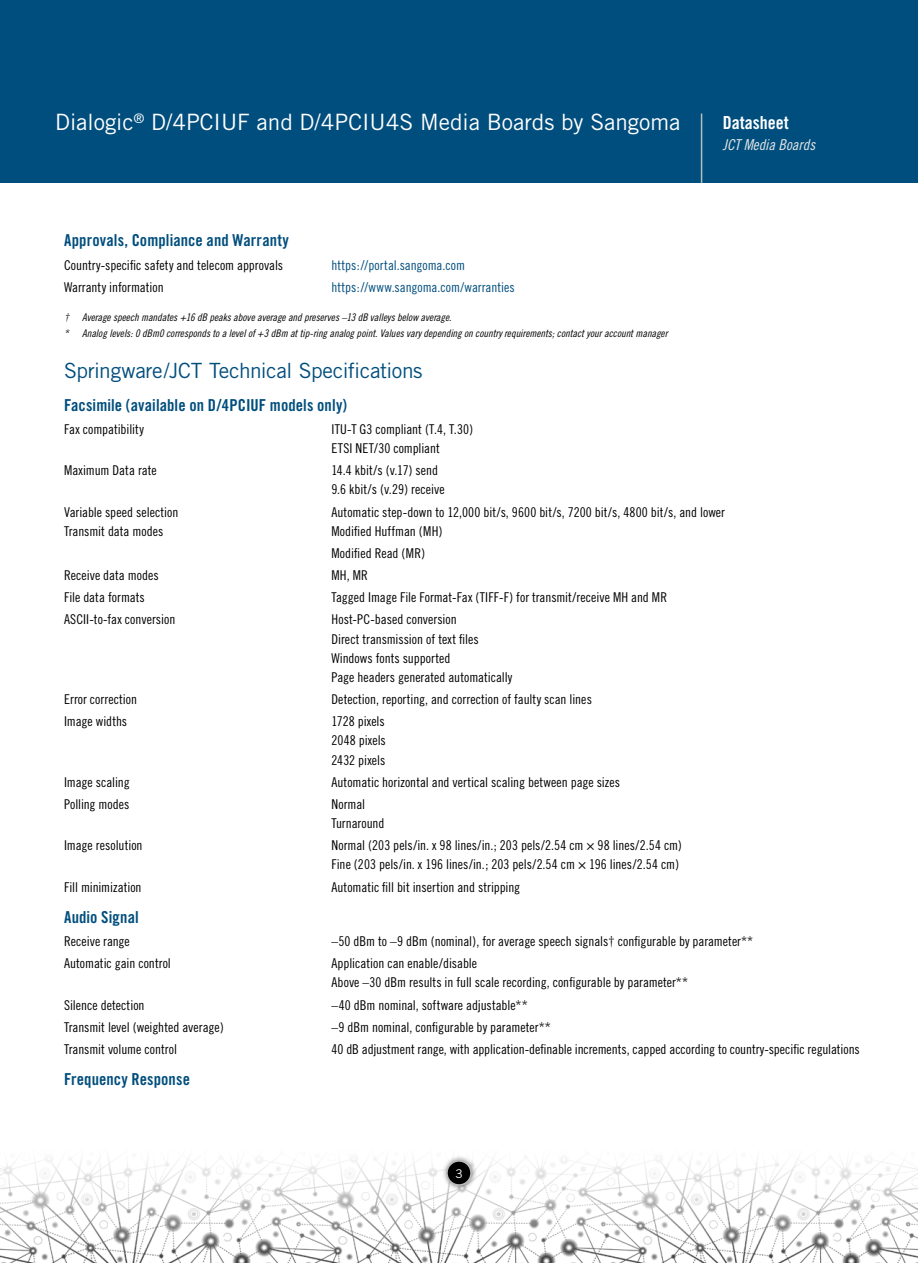
<style>
.page{position:relative;width:918px;height:1263px;background:#fff}
.page>*{position:absolute;margin:0;border:0;box-sizing:border-box;transform-origin:0 0}
.t1{font:22.5px "Trade Gothic";color:#fff}
.t2{font:21px "Trade Gothic";letter-spacing:-.015em;color:#004e7d}
.t3{font:18px "Trade Gothic Bold Cond Twenty";color:#fff}
.t4{font:16.5px "Trade Gothic Bold Cond Twenty";letter-spacing:.005em;color:#004e7d}
.t5{font:15px "Trade Gothic Cond Eighteen Obl";color:#e6e7e8}
.t6{font:13.5px/19.2px "Trade Gothic Cond Eighteen";color:#000}
.t7{font:13.5px "Trade Gothic Cond Eighteen";color:#004e7d}
.t8{font:12px "Trade Gothic";color:#fff}
.t9{font:10.5px/16.2px "Trade Gothic Cond Eighteen Obl";letter-spacing:-.005em;color:#000}
</style>
<div class="page">
<div style="left:0;top:0;width:918px;height:183px;background:#004e7d"></div>
<hr style="left:701px;top:113px;width:1px;height:70px;background:#babcbe">
<img style="left:0;top:1158px;width:918px;height:105px">
<div style="left:441px;top:1154px;width:36px;height:37px;background:#000;opacity:.45"></div>
<div style="left:447px;top:1161px;width:24px;height:24px;background:#000;border-radius:50%"></div>
<div style="left:446px;top:1160px;width:26px;height:26px;border:2px solid #babcbe;border-radius:50%"></div>
<h1 class="t1" style="left:55px;top:109px;width:627px">Dialogic<sup>®</sup> D/4PCIUF and D/4PCIU4S Media Boards by Sangoma</h1>
<h3 class="t3" style="left:723px;top:112px;width:67px">Datasheet</h3>
<p class="t5" style="left:723px;top:136px;width:94px">JCT Media Boards</p>
<p class="t4" style="left:64px;top:231px;width:226px">Approvals, Compliance and Warranty</p>
<p class="t6" style="left:64px;top:255px;width:221px">Country-specific safety and telecom approvals</p>
<p class="t7" style="left:331px;top:257px;width:135px">https://portal.sangoma.com</p>
<p class="t6" style="left:64px;top:277px;width:101px">Warranty information</p>
<p class="t7" style="left:331px;top:279px;width:185px">https://www.sangoma.com/warranties</p>
<p class="t9" style="left:64px;top:309px;width:605px">† Average speech mandates +16 dB peaks above average and preserves –13 dB valleys below average.<br>* Analog levels: 0 dBm0 corresponds to a level of +3 dBm at tip-ring analog point. Values vary depending on country requirements; contact your account manager</p>
<h2 class="t2" style="left:64px;top:358px;width:360px">Springware/JCT Technical Specifications</h2>
<p class="t4" style="left:64px;top:395px;width:285px">Facsimile (available on D/4PCIUF models only)</p>
<p class="t6" style="left:64px;top:419px;width:81px">Fax compatibility</p>
<p class="t6" style="left:331px;top:419px;width:143px">ITU-T G3 compliant (T.4, T.30)<br>ETSI NET/30 compliant</p>
<p class="t6" style="left:64px;top:461px;width:94px">Maximum Data rate</p>
<p class="t6" style="left:331px;top:461px;width:115px">14.4 kbit/s (v.17) send<br>9.6 kbit/s (v.29) receive</p>
<p class="t6" style="left:64px;top:502px;width:116px">Variable speed selection</p>
<p class="t6" style="left:331px;top:502px;width:395px">Automatic step-down to 12,000 bit/s, 9600 bit/s, 7200 bit/s, 4800 bit/s, and lower</p>
<p class="t6" style="left:64px;top:521px;width:101px">Transmit data modes</p>
<p class="t6" style="left:331px;top:520px;width:113px;line-height:22.2px">Modified Huffman (MH)<br>Modified Read (MR)</p>
<p class="t6" style="left:64px;top:566px;width:96px">Receive data modes</p>
<p class="t6" style="left:331px;top:566px;width:38px">MH, MR</p>
<p class="t6" style="left:64px;top:588px;width:82px">File data formats</p>
<p class="t6" style="left:331px;top:588px;width:337px">Tagged Image File Format-Fax (TIFF-F) for transmit/receive MH and MR</p>
<p class="t6" style="left:64px;top:610px;width:113px">ASCII-to-fax conversion</p>
<p class="t6" style="left:331px;top:610px;width:182px">Host-PC-based conversion<br>Direct transmission of text files<br>Windows fonts supported<br>Page headers generated automatically</p>
<p class="t6" style="left:64px;top:689px;width:75px">Error correction</p>
<p class="t6" style="left:331px;top:689px;width:262px">Detection, reporting, and correction of faulty scan lines</p>
<p class="t6" style="left:64px;top:712px;width:65px">Image widths</p>
<p class="t6" style="left:331px;top:712px;width:56px;text-align:justify">1728 pixels 2048 pixels 2432 pixels</p>
<p class="t6" style="left:64px;top:772px;width:67px">Image scaling</p>
<p class="t6" style="left:331px;top:772px;width:290px">Automatic horizontal and vertical scaling between page sizes</p>
<p class="t6" style="left:64px;top:794px;width:67px">Polling modes</p>
<p class="t6" style="left:331px;top:794px;width:55px">Normal<br>Turnaround</p>
<p class="t6" style="left:64px;top:836px;width:80px">Image resolution</p>
<p class="t6" style="left:331px;top:836px;width:352px">Normal (203 pels/in. x 98 lines/in.; 203 pels/2.54 cm × 98 lines/2.54 cm)<br>Fine (203 pels/in. x 196 lines/in.; 203 pels/2.54 cm × 196 lines/2.54 cm)</p>
<p class="t6" style="left:64px;top:877px;width:79px">Fill minimization</p>
<p class="t6" style="left:331px;top:877px;width:190px">Automatic fill bit insertion and stripping</p>
<p class="t4" style="left:64px;top:907px;width:76px">Audio Signal</p>
<p class="t6" style="left:64px;top:931px;width:67px">Receive range</p>
<p class="t6" style="left:331px;top:931px;width:423px">–50 dBm to –9 dBm (nominal), for average speech signals† configurable by parameter**</p>
<p class="t6" style="left:64px;top:954px;width:108px">Automatic gain control</p>
<p class="t6" style="left:331px;top:954px;width:358px">Application can enable/disable<br>Above –30 dBm results in full scale recording, configurable by parameter**</p>
<p class="t6" style="left:64px;top:995px;width:82px">Silence detection</p>
<p class="t6" style="left:331px;top:995px;width:198px">–40 dBm nominal, software adjustable**</p>
<p class="t6" style="left:64px;top:1017px;width:161px">Transmit level (weighted average)</p>
<p class="t6" style="left:331px;top:1017px;width:221px">–9 dBm nominal, configurable by parameter**</p>
<p class="t6" style="left:64px;top:1039px;width:114px">Transmit volume control</p>
<p class="t6" style="left:331px;top:1039px;width:530px">40 dB adjustment range, with application-definable increments, capped according to country-specific regulations</p>
<p class="t4" style="left:64px;top:1069px;width:128px">Frequency Response</p>
<p class="t8" style="left:455px;top:1166px;width:9px">3</p>
</div>
